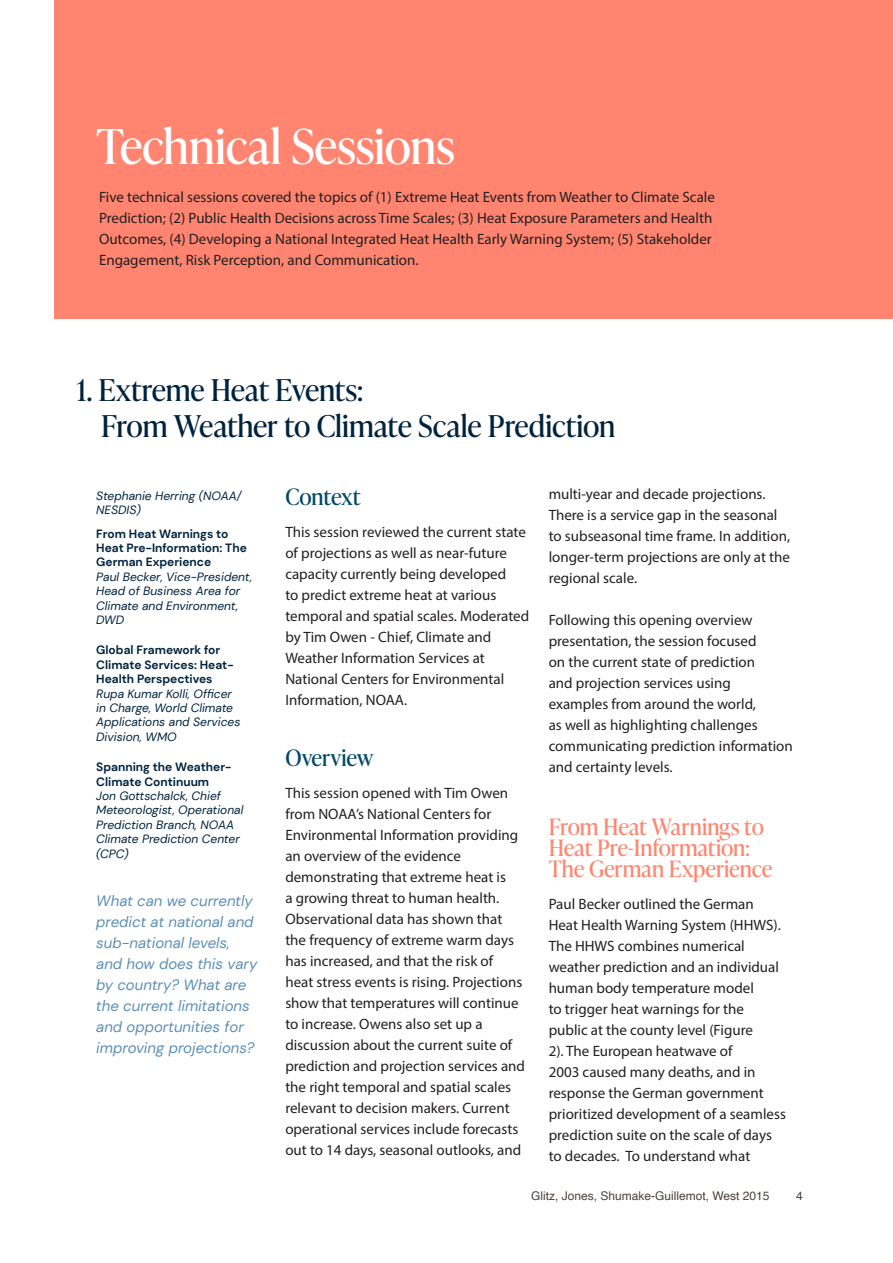
<style>
.page{position:relative;width:893px;height:1263px;background:#fff}
.page>*{position:absolute;margin:0;border:0;box-sizing:border-box;transform-origin:0 0}
.Subhead1{font:48px "Ivy Presto Headline";letter-spacing:-.005em;color:#fff}
.Subhead1-2{font:30px/36px "Ivy Presto Headline";letter-spacing:-.005em;color:#00233d}
.t1{font:22.5px/21px "Ivy Presto Headline";color:#ff8570}
.subhead{font:22.5px "Ivy Presto Headline";letter-spacing:-.005em;color:#004868}
.t2{font:15px/21px "Myriad Pro";color:#231f20}
.t3{font:italic 15px/21px "DM Sans";color:#5c8fb6}
.t4{font:italic 12px/14.4px "DM Sans";color:#00233d}
.t5{font:12px "Helvetica";color:#4a443f}
.s1{font-weight:700;font-style:normal}
</style>
<div class="page">
<div style="left:54px;top:0;width:839px;height:319px;background:#ff8570"></div>
<p class="Subhead1" style="left:96px;top:113px;width:360px">Technical Sessions</p>
<p class="t2" style="left:99px;top:186px;width:617px">Five technical sessions covered the topics of (1) Extreme Heat Events from Weather to Climate Scale Prediction; (2) Public Health Decisions across Time Scales; (3) Heat Exposure Parameters and Health Outcomes, (4) Developing a National Integrated Heat Health Early Warning System; (5) Stakeholder Engagement, Risk Perception, and Communication.</p>
<p class="Subhead1-2" style="left:101px;top:371px;width:516px;text-indent:-25px">1. Extreme Heat Events:<br>From Weather to Climate Scale Prediction</p>
<p class="t4" style="left:96px;top:488px;width:147px">Stephanie Herring (NOAA/<br>NESDIS)</p>
<p class="t4" style="left:96px;top:526px;width:158px"><span class="s1">From Heat Warnings to<br>Heat Pre-Information: The<br>German Experience<br></span>Paul Becker, Vice-President,<br>Head of Business Area for<br>Climate and Environment,<br>DWD</p>
<p class="t4" style="left:96px;top:643px;width:146px"><span class="s1">Global Framework for<br>Climate Services: Heat-<br>Health Perspectives<br></span>Rupa Kumar Kolli, Officer in Charge, World Climate<br>Applications and Services<br>Division, WMO</p>
<p class="t4" style="left:96px;top:760px;width:149px"><span class="s1">Spanning the Weather-<br>Climate Continuum<br></span>Jon Gottschalck, Chief<br>Meteorologist, Operational<br>Prediction Branch, NOAA<br>Climate Prediction Center (CPC)</p>
<p class="t3" style="left:96px;top:890px;width:163px">What can we currently predict at national and sub-national levels, and how does this vary by country? What are the current limitations and opportunities for improving projections?</p>
<p class="subhead" style="left:285px;top:481px;width:77px">Context</p>
<p class="t2" style="left:285px;top:521px;width:245px">This session reviewed the current state of projections as well as near-future capacity currently being developed<br>to predict extreme heat at various temporal and spatial scales. Moderated by Tim Owen - Chief, Climate and Weather Information Services at National Centers for Environmental Information, NOAA.</p>
<p class="subhead" style="left:285px;top:742px;width:90px">Overview</p>
<p class="t2" style="left:285px;top:782px;width:241px">This session opened with Tim Owen from NOAA’s National Centers for Environmental Information providing an overview of the evidence demonstrating that extreme heat is<br>a growing threat to human health.<br>Observational data has shown that the frequency of extreme warm days has increased, and that the risk of<br>heat stress events is rising. Projections show that temperatures will continue to increase. Owens also set up a discussion about the current suite of prediction and projection services and the right temporal and spatial scales relevant to decision makers. Current operational services include forecasts out to 14 days, seasonal outlooks, and</p>
<p class="t2" style="left:549px;top:483px;width:243px">multi-year and decade projections.<br>There is a service gap in the seasonal to subseasonal time frame. In addition, longer-term projections are only at the regional scale.</p>
<p class="t2" style="left:549px;top:609px;width:246px">Following this opening overview presentation, the session focused<br>on the current state of prediction<br>and projection services using examples from around the world,<br>as well as highlighting challenges communicating prediction information and certainty levels.</p>
<p class="t1" style="left:549px;top:815px;width:225px">From Heat Warnings to<br>Heat Pre-Information:<br>The German Experience</p>
<p class="t2" style="left:549px;top:893px;width:239px">Paul Becker outlined the German<br>Heat Health Warning System (HHWS).<br>The HHWS combines numerical weather prediction and an individual human body temperature model<br>to trigger heat warnings for the public at the county level (Figure<br>2). The European heatwave of<br>2003 caused many deaths, and in response the German government prioritized development of a seamless prediction suite on the scale of days to decades. To understand what</p>
<p class="t5" style="left:531px;top:1186px;width:240px">Glitz, Jones, Shumake-Guillemot, West 2015</p>
<p class="t5" style="left:796px;top:1186px;width:8px">4</p>
</div>
